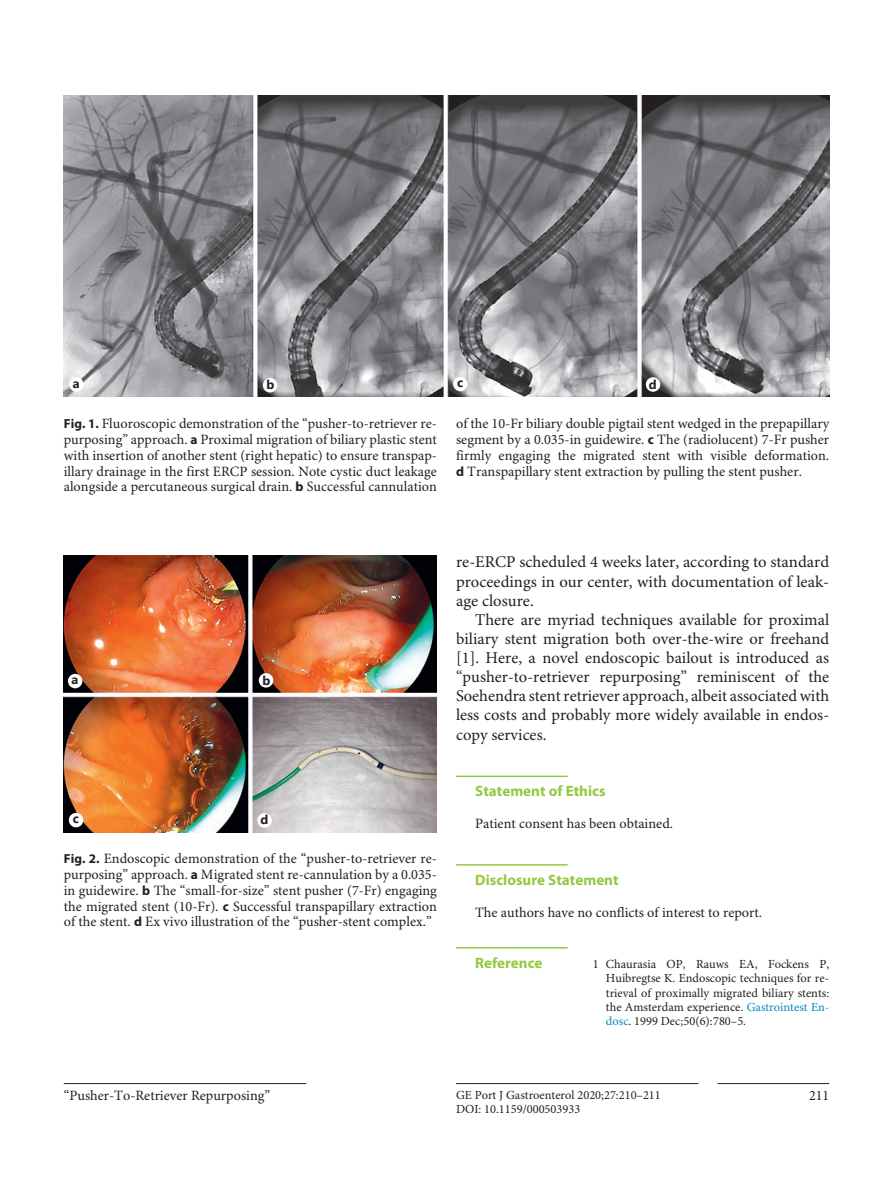
<style>
.page{position:relative;width:893px;height:1191px;background:#fff}
.page>*{position:absolute;margin:0;border:0;box-sizing:border-box;transform-origin:0 0}
.t1{font:16.5px/19px "Minion Pro";color:#231f20;text-align:justify}
.t2{font:700 15px "Myriad Pro";letter-spacing:.005em;color:#93c840}
.t3{font:14.25px/15.9px "Minion Pro";color:#231f20;text-align:justify}
.t4{font:700 12.75px "Segoe UI";color:#231f20}
.t5{font:12.3px/14.2px "Minion Pro";color:#231f20;text-align:justify}
.s1{font-family:"Myriad Pro";font-weight:700;font-size:13.2px}
.s2{font-family:"Myriad Pro";font-weight:700;font-size:13.35px}
.s3{color:#008bc0}
</style>
<div class="page">
<hr style="left:718px;top:1083px;width:111px;height:1px;background:#231f20">
<hr style="left:456px;top:1083px;width:242px;height:1px;background:#231f20">
<hr style="left:64px;top:1083px;width:242px;height:1px;background:#231f20">
<hr style="left:456px;top:775px;width:112px;height:2px;background:#93c840">
<hr style="left:456px;top:864px;width:112px;height:1px;background:#93c840">
<img style="left:64px;top:95px;width:765px;height:302px">
<div style="left:69px;top:377px;width:15px;height:15px;background:#fff;border-radius:50%"></div>
<div style="left:263px;top:378px;width:14px;height:14px;background:#fff;border-radius:50%"></div>
<div style="left:453px;top:377px;width:15px;height:14px;background:#fff;border-radius:50%"></div>
<div style="left:646px;top:377px;width:14px;height:15px;background:#fff;border-radius:50%"></div>
<img style="left:64px;top:555px;width:373px;height:277px">
<div style="left:68px;top:674px;width:14px;height:14px;background:#fff;border-radius:50%"></div>
<div style="left:259px;top:673px;width:14px;height:14px;background:#fff;border-radius:50%"></div>
<div style="left:69px;top:813px;width:14px;height:14px;background:#fff;border-radius:50%"></div>
<div style="left:257px;top:813px;width:15px;height:14px;background:#fff;border-radius:50%"></div>
<hr style="left:456px;top:947px;width:112px;height:1px;background:#93c840">
<p class="t4" style="left:73px;top:371px;width:8px">a</p>
<p class="t4" style="left:267px;top:373px;width:9px">b</p>
<p class="t4" style="left:457px;top:370px;width:8px">c</p>
<p class="t4" style="left:649px;top:372px;width:9px">d</p>
<p class="t3" style="left:64px;top:416px;width:375px"><span class="s1">Fig. 1.</span> Fluoroscopic demonstration of the “pusher-to-retriever re&shy;purposing” approach. <span class="s2">a</span> Proximal migration of biliary plastic stent with insertion of another stent (right hepatic) to ensure transpap&shy;illary drainage in the first ERCP session. Note cystic duct leakage alongside a percutaneous surgical drain. <span class="s2">b</span> Successful cannulation</p>
<p class="t3" style="left:456px;top:416px;width:375px">of the 10-Fr biliary double pigtail stent wedged in the prepapillary segment by a 0.035-in guidewire. <span class="s2">c</span> The (radiolucent) 7-Fr pusher firmly engaging the migrated stent with visible deformation. <span class="s2">d</span> Transpapillary stent extraction by pulling the stent pusher.</p>
<p class="t4" style="left:71px;top:667px;width:8px">a</p>
<p class="t4" style="left:262px;top:668px;width:9px">b</p>
<p class="t4" style="left:73px;top:806px;width:8px">c</p>
<p class="t4" style="left:260px;top:808px;width:9px">d</p>
<p class="t3" style="left:64px;top:850px;width:375px"><span class="s1">Fig. 2.</span> Endoscopic demonstration of the “pusher-to-retriever re&shy;purposing” approach. <span class="s2">a</span> Migrated stent re-cannulation by a 0.035- in guidewire. <span class="s2">b</span> The “small-for-size” stent pusher (7-Fr) engaging the migrated stent (10-Fr). <span class="s2">c</span> Successful transpapillary extraction of the stent. <span class="s2">d</span> Ex vivo illustration of the “pusher-stent complex.”</p>
<p class="t1" style="left:456px;top:553px;width:375px">re-ERCP scheduled 4 weeks later, according to standard proceedings in our center, with documentation of leak&shy;age closure.</p>
<p class="t1" style="left:456px;top:610px;width:375px;text-indent:19px">There are myriad techniques available for proximal biliary stent migration both over-the-wire or freehand [1]. Here, a novel endoscopic bailout is introduced as “pusher-to-retriever repurposing” reminiscent of the Soehendra stent retriever approach, albeit associated with less costs and probably more widely available in endos&shy;copy services.</p>
<p class="t2" style="left:475px;top:783px;width:132px">Statement of Ethics</p>
<p class="t3" style="left:475px;top:816px;width:199px">Patient consent has been obtained.</p>
<p class="t2" style="left:475px;top:871px;width:145px">Disclosure Statement</p>
<p class="t3" style="left:475px;top:904px;width:288px">The authors have no conflicts of interest to report.</p>
<p class="t2" style="left:475px;top:954px;width:69px">Reference</p>
<p class="t5" style="left:606px;top:957px;width:225px;text-indent:-13px">1 Chaurasia OP, Rauws EA, Fockens P, Huibregtse K. Endoscopic techniques for re&shy;trieval of proximally migrated biliary stents: the Amsterdam experience. <span class="s3">Gastrointest En&shy;dosc</span>. 1999 Dec;50(6):780–5.</p>
<p class="t3" style="left:64px;top:1088px;width:208px">“Pusher-To-Retriever Repurposing”</p>
<p class="t5" style="left:456px;top:1088px;width:206px">GE Port J Gastroenterol 2020;27:210–211</p>
<p class="t3" style="left:809px;top:1088px;width:22px">211</p>
<p class="t5" style="left:456px;top:1102px;width:126px">DOI: 10.1159/000503933</p>
</div>
